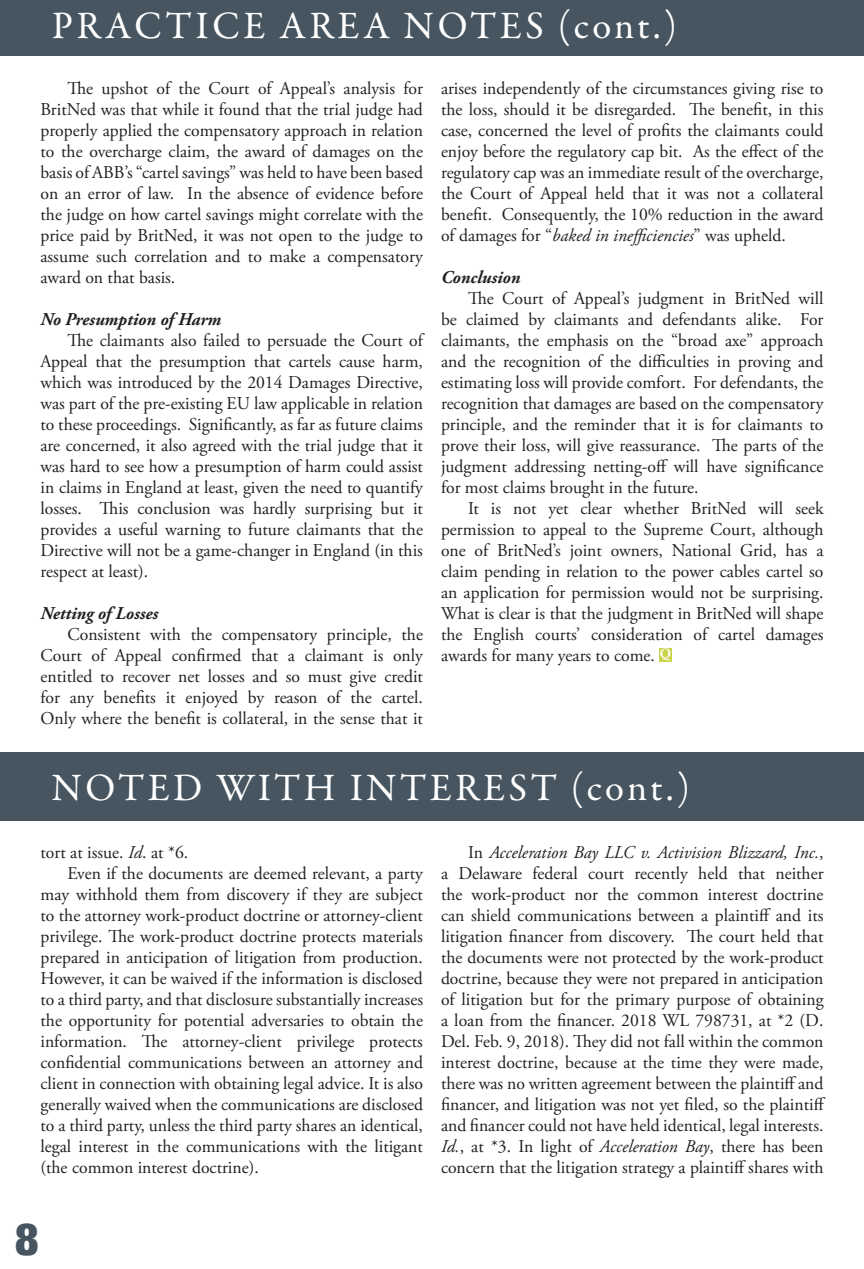
<style>
.page{position:relative;width:864px;height:1269px;background:#fff}
.page>*{position:absolute;margin:0;border:0;box-sizing:border-box;transform-origin:0 0}
.t1{font:900 condensed 45px "Helvetica Neue";color:#465560}
.t2{font:39px "Garamond Premr Pro";letter-spacing:.09em;color:#fff}
.QE_-_Main_Article_St{font:18px/21px "Adobe Garamond Pro";color:#231f20;text-align:justify}
.QE_-_Main_Article_St-2{font:italic 700 18px "Adobe Garamond Pro";color:#231f20}
.t3{font:700 13.5px "Palatino Linotype";color:#fff}
.s1{font-style:italic}
</style>
<div class="page">
<div style="left:0;top:0;width:864px;height:55px;background:#465560"></div>
<div style="left:0;top:752px;width:864px;height:69px;background:#465560"></div>
<div style="left:659px;top:649px;width:13px;height:13px;background:#cad349"></div>
<p class="t2" style="left:52px;top:2px;width:627px">PRACTICE AREA NOTES (cont.)</p>
<p class="QE_-_Main_Article_St" style="left:40px;top:78px;width:384px;text-indent:27px">The upshot of the Court of Appeal’s analysis for BritNed was that while it found that the trial judge had properly applied the compensatory approach in relation to the overcharge claim, the award of damages on the basis of ABB’s “cartel savings” was held to have been based on an error of law. In the absence of evidence before the judge on how cartel savings might correlate with the price paid by BritNed, it was not open to the judge to assume such correlation and to make a compensatory award on that basis.</p>
<p class="QE_-_Main_Article_St-2" style="left:40px;top:309px;width:182px">No Presumption of Harm</p>
<p class="QE_-_Main_Article_St" style="left:40px;top:330px;width:384px;text-indent:27px">The claimants also failed to persuade the Court of Appeal that the presumption that cartels cause harm, which was introduced by the 2014 Damages Directive, was part of the pre-existing EU law applicable in relation to these proceedings. Significantly, as far as future claims are concerned, it also agreed with the trial judge that it was hard to see how a presumption of harm could assist in claims in England at least, given the need to quantify losses. This conclusion was hardly surprising but it provides a useful warning to future claimants that the Directive will not be a game-changer in England (in this respect at least).</p>
<p class="QE_-_Main_Article_St-2" style="left:40px;top:603px;width:119px">Netting of Losses</p>
<p class="QE_-_Main_Article_St" style="left:40px;top:624px;width:384px;text-indent:27px">Consistent with the compensatory principle, the Court of Appeal confirmed that a claimant is only entitled to recover net losses and so must give credit for any benefits it enjoyed by reason of the cartel.<br>Only where the benefit is collateral, in the sense that it</p>
<p class="QE_-_Main_Article_St" style="left:441px;top:78px;width:384px">arises independently of the circumstances giving rise to the loss, should it be disregarded. The benefit, in this case, concerned the level of profits the claimants could enjoy before the regulatory cap bit. As the effect of the regulatory cap was an immediate result of the overcharge, the Court of Appeal held that it was not a collateral benefit. Consequently, the 10% reduction in the award of damages for “<span class="s1">baked in inefficiencies</span>” was upheld.</p>
<p class="QE_-_Main_Article_St-2" style="left:441px;top:267px;width:81px">Conclusion</p>
<p class="QE_-_Main_Article_St" style="left:441px;top:288px;width:384px;text-indent:27px">The Court of Appeal’s judgment in BritNed will be claimed by claimants and defendants alike. For claimants, the emphasis on the “broad axe” approach and the recognition of the difficulties in proving and estimating loss will provide comfort. For defendants, the recognition that damages are based on the compensatory principle, and the reminder that it is for claimants to prove their loss, will give reassurance. The parts of the judgment addressing netting-off will have significance for most claims brought in the future.</p>
<p class="QE_-_Main_Article_St" style="left:441px;top:498px;width:384px;text-indent:27px">It is not yet clear whether BritNed will seek permission to appeal to the Supreme Court, although one of BritNed’s joint owners, National Grid, has a claim pending in relation to the power cables cartel so an application for permission would not be surprising.<br>What is clear is that the judgment in BritNed will shape the English courts’ consideration of cartel damages awards for many years to come.</p>
<p class="t3" style="left:660px;top:644px;width:13px">Q</p>
<p class="t2" style="left:52px;top:765px;width:640px">NOTED WITH INTEREST (cont.)</p>
<p class="QE_-_Main_Article_St" style="left:40px;top:843px;width:149px">tort at issue. <span class="s1">Id</span>. at *6.</p>
<p class="QE_-_Main_Article_St" style="left:40px;top:864px;width:384px;text-indent:27px">Even if the documents are deemed relevant, a party may withhold them from discovery if they are subject to the attorney work-product doctrine or attorney-client privilege. The work-product doctrine protects materials prepared in anticipation of litigation from production.<br>However, it can be waived if the information is disclosed to a third party, and that disclosure substantially increases the opportunity for potential adversaries to obtain the information. The attorney-client privilege protects confidential communications between an attorney and client in connection with obtaining legal advice. It is also generally waived when the communications are disclosed to a third party, unless the third party shares an identical, legal interest in the communications with the litigant (the common interest doctrine).</p>
<p class="QE_-_Main_Article_St" style="left:441px;top:843px;width:386px;text-indent:27px">In <span class="s1">Acceleration Bay LLC v. Activision Blizzard, Inc.</span>, a Delaware federal court recently held that neither the work-product nor the common interest doctrine can shield communications between a plaintiff and its litigation financer from discovery. The court held that the documents were not protected by the work-product doctrine, because they were not prepared in anticipation of litigation but for the primary purpose of obtaining a loan from the financer. 2018 WL 798731, at *2 (D.<br>Del. Feb. 9, 2018). They did not fall within the common interest doctrine, because at the time they were made, there was no written agreement between the plaintiff and financer, and litigation was not yet filed, so the plaintiff and financer could not have held identical, legal interests.<br><span class="s1">Id.</span>, at *3. In light of <span class="s1">Acceleration Bay</span>, there has been concern that the litigation strategy a plaintiff shares with</p>
<p class="t1" style="left:15px;top:1211px;width:25px">8</p>
</div>
